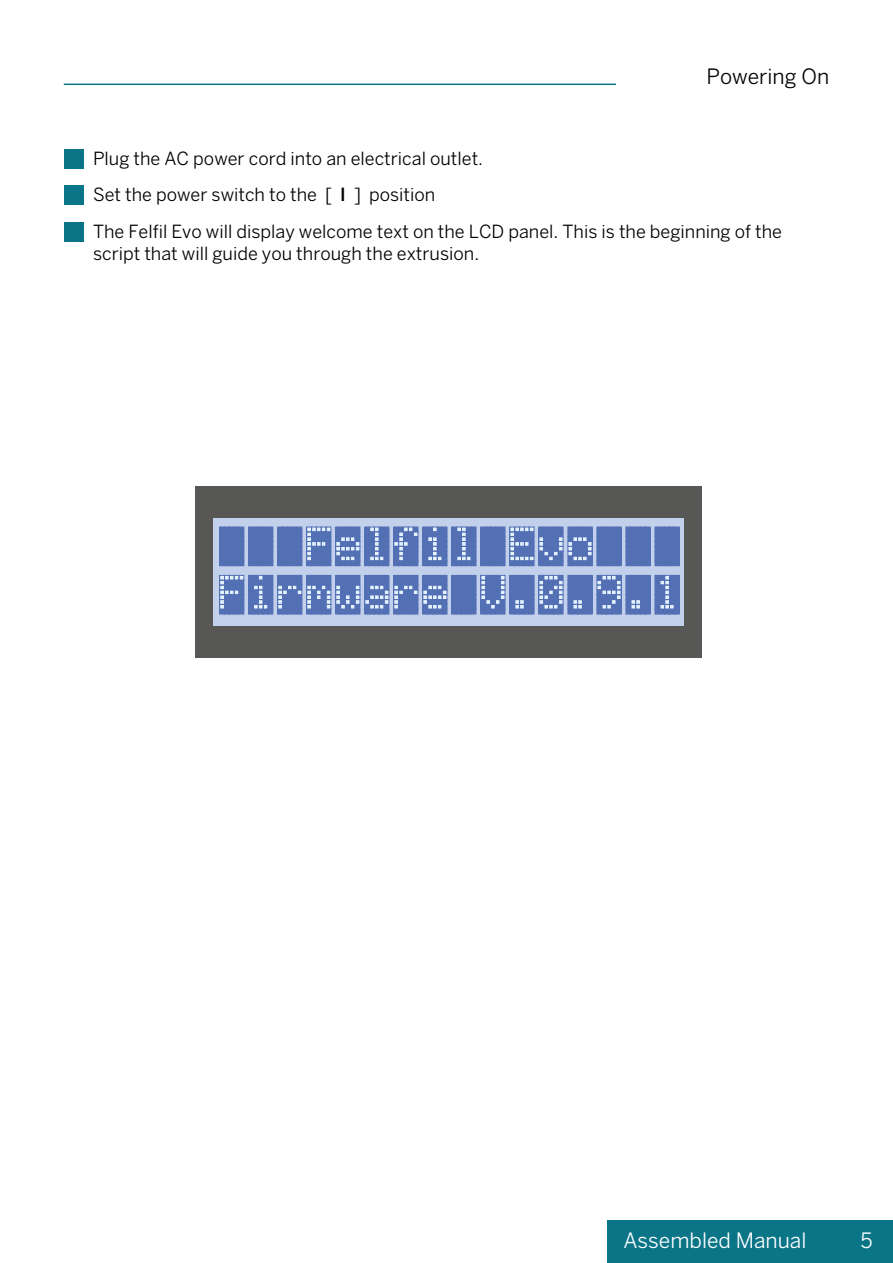
<style>
.page{position:relative;width:893px;height:1263px;background:#fff}
.page>*{position:absolute;margin:0;border:0;box-sizing:border-box;transform-origin:0 0}
.t1{font:21px "Benton Sans";color:#fff}
.t2{font:21px "Benton Sans";color:#000}
.t3{font:18px/21.6px "Benton Sans";color:#000}
.s1{font-weight:500}
</style>
<div class="page">
<div style="left:608px;top:1220px;width:285px;height:43px;background:#0b7588"></div>
<hr style="left:64px;top:84px;width:552px;height:1px;background:#0b7588">
<div style="left:64px;top:149px;width:20px;height:20px;background:#0b7588"></div>
<div style="left:64px;top:222px;width:20px;height:20px;background:#0b7588"></div>
<div style="left:64px;top:185px;width:20px;height:20px;background:#0b7588"></div>
<div style="left:196px;top:486px;width:506px;height:171px;background:#575756"></div>
<div style="left:213px;top:518px;width:471px;height:107px;background:#c3d0ec"></div>
<svg style="left:219px;top:527px;width:460px;height:39px;background:#6b85c0"></svg>
<svg style="left:219px;top:575px;width:460px;height:39px;background:#718ac3"></svg>
<p class="t3" style="left:93px;top:147px;width:392px">Plug the AC power cord into an electrical outlet.</p>
<p class="t3" style="left:93px;top:184px;width:344px">Set the power switch to the [ <span class="s1">I</span> ] position</p>
<p class="t2" style="left:706px;top:64px;width:124px">Powering On</p>
<p class="t3" style="left:93px;top:220px;width:691px">The Felfil Evo will display welcome text on the LCD panel. This is the beginning of the script that will guide you through the extrusion.</p>
<p class="t1" style="left:623px;top:1228px;width:184px">Assembled Manual</p>
<p class="t1" style="left:860px;top:1228px;width:14px">5</p>
</div>
